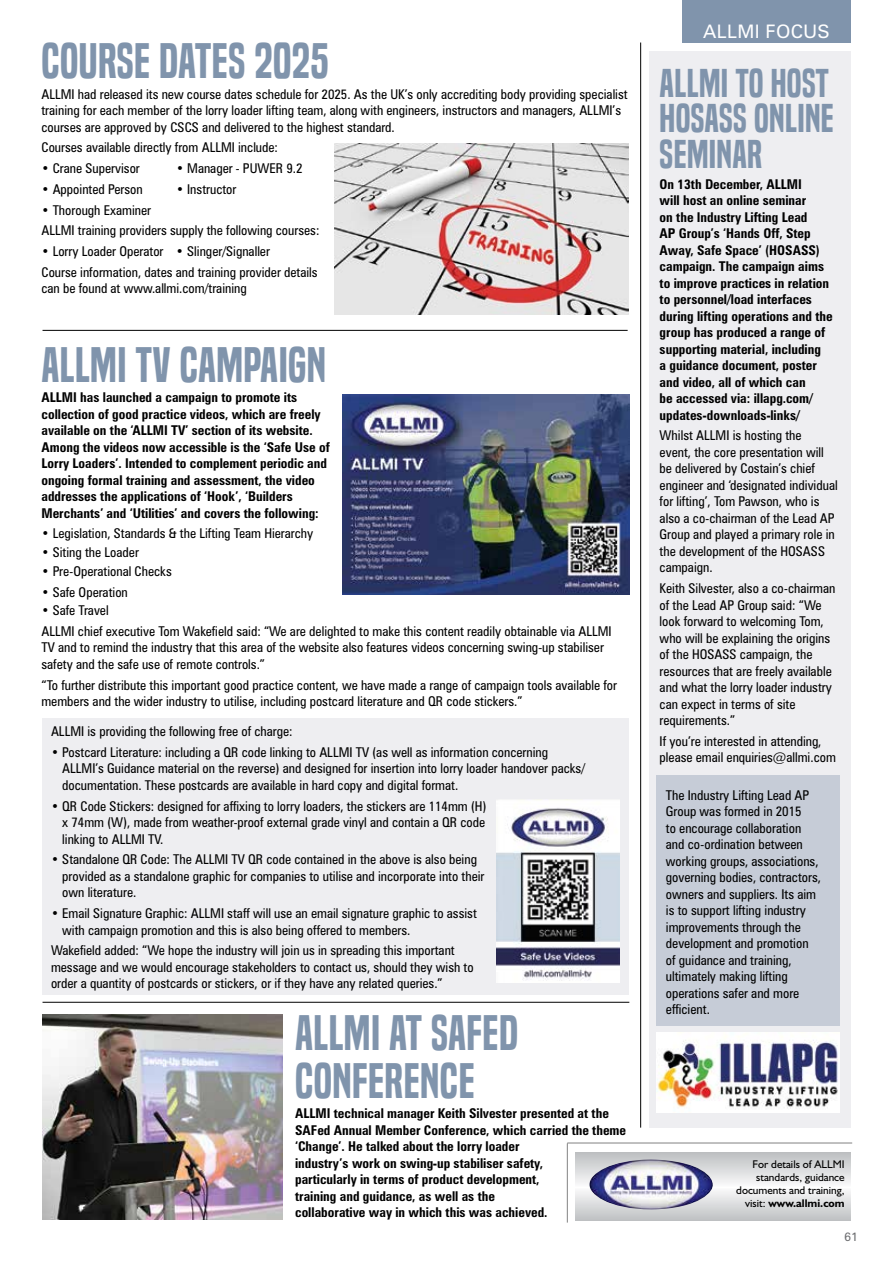
<style>
.page{position:relative;width:893px;height:1263px;background:#fff}
.page>*{position:absolute;margin:0;border:0;box-sizing:border-box;transform-origin:0 0}
.t1{font:46.5px/47.8px "Built Titling Sb";letter-spacing:.01em;color:#8094ac}
.t2{font:37.5px/35.8px "Built Titling Sb";letter-spacing:.01em;color:#8094ac}
.t3{font:18.6px "Zurich BT";color:#fff}
.t4{font:condensed 13.5px/16.5px "Zurich BT";color:#000}
.t5{font:700 condensed 13.5px/16.5px "Zurich BT";color:#000}
.t6{font:12px "Zurich BT";color:#6d6e71}
.t7{font:11.25px/12.9px "Humanist 521 BT";color:#000;text-align:right}
.s1{font-weight:700}
</style>
<div class="page">
<div style="left:42px;top:719px;width:586px;height:276px;background:#eeeef1"></div>
<div style="left:649px;top:51px;width:201px;height:1076px;background:#eeeef1"></div>
<div style="left:656px;top:775px;width:183px;height:251px;background:#c6ccd7"></div>
<div style="left:682px;top:0;width:169px;height:43px;background:#8094ac"></div>
<svg style="left:575px;top:1152px;width:276px;height:68px"></svg>
<img style="left:589px;top:1159px;width:125px;height:50px">
<hr style="left:567px;top:1142px;width:285px;height:1px;background:#000">
<hr style="left:567px;top:1143px;width:1px;height:79px;background:#000">
<hr style="left:640px;top:43px;width:1px;height:1084px;background:#000">
<hr style="left:43px;top:330px;width:585px;height:1px;background:#000">
<hr style="left:43px;top:1002px;width:586px;height:1px;background:#000">
<img style="left:656px;top:1032px;width:184px;height:80px">
<img style="left:42px;top:1014px;width:240px;height:205px">
<img style="left:334px;top:144px;width:294px;height:171px">
<img style="left:343px;top:395px;width:286px;height:199px">
<img style="left:497px;top:799px;width:122px;height:183px">
<h1 class="t1" style="left:41px;top:37px;width:289px">COURSE DATES 2025</h1>
<p class="t4" style="left:41px;top:86px;width:588px">ALLMI had released its new course dates schedule for 2025. As the UK’s only accrediting body providing specialist training for each member of the lorry loader lifting team, along with engineers, instructors and managers, ALLMI’s courses are approved by CSCS and delivered to the highest standard.</p>
<p class="t4" style="left:41px;top:139px;width:238px">Courses available directly from ALLMI include:</p>
<p class="t4" style="left:41px;top:160px;width:100px">• Crane Supervisor</p>
<p class="t4" style="left:41px;top:181px;width:103px">• Appointed Person</p>
<p class="t4" style="left:41px;top:199px;width:279px;line-height:20.7px">• Thorough Examiner<br>ALLMI training providers supply the following courses:</p>
<p class="t4" style="left:41px;top:241px;width:278px;line-height:20.7px">• Lorry Loader Operator • Slinger/Signaller<br>Course information, dates and training provider details</p>
<p class="t4" style="left:41px;top:280px;width:207px">can be found at www.allmi.com/training</p>
<p class="t4" style="left:176px;top:160px;width:128px">• Manager - PUWER 9.2</p>
<p class="t4" style="left:176px;top:181px;width:62px">• Instructor</p>
<h1 class="t1" style="left:41px;top:341px;width:18px">ALLMI</h1>
<h1 class="t1" style="left:135px;top:341px;width:192px">TV CAMPAIGN</h1>
<p class="t5" style="left:41px;top:389px;width:290px">ALLMI has launched a campaign to promote its collection of good practice videos, which are freely available on the ‘ALLMI TV’ section of its website.<br>Among the videos now accessible is the ‘Safe Use of Lorry Loaders’. Intended to complement periodic and ongoing formal training and assessment, the video addresses the applications of ‘Hook’, ‘Builders Merchants’ and ‘Utilities’ and covers the following:</p>
<p class="t4" style="left:41px;top:525px;width:273px">• Legislation, Standards &amp; the Lifting Team Hierarchy</p>
<p class="t4" style="left:41px;top:544px;width:99px">• Siting the Loader</p>
<p class="t4" style="left:41px;top:563px;width:132px">• Pre-Operational Checks</p>
<p class="t4" style="left:41px;top:583px;width:88px">• Safe Operation</p>
<p class="t4" style="left:41px;top:600px;width:572px;line-height:20.7px">• Safe Travel<br>ALLMI chief executive Tom Wakefield said: “We are delighted to make this content readily obtainable via ALLMI</p>
<p class="t4" style="left:41px;top:639px;width:564px">TV and to remind the industry that this area of the website also features videos concerning swing-up stabiliser safety and the safe use of remote controls.”</p>
<p class="t4" style="left:41px;top:676px;width:577px">“To further distribute this important good practice content, we have made a range of campaign tools available for members and the wider industry to utilise, including postcard literature and QR code stickers.”</p>
<p class="t4" style="left:51px;top:723px;width:243px">ALLMI is providing the following free of charge:</p>
<p class="t4" style="left:62px;top:744px;width:524px;text-indent:-11px">• Postcard Literature: including a QR code linking to ALLMI TV (as well as information concerning<br>ALLMI’s Guidance material on the reverse) and designed for insertion into lorry loader handover packs/ documentation. These postcards are available in hard copy and digital format.</p>
<p class="t4" style="left:62px;top:797px;width:426px;text-align:justify;text-indent:-11px">• QR Code Stickers: designed for affixing to lorry loaders, the stickers are 114mm (H) x 74mm (W), made from weather-proof external grade vinyl and contain a QR code linking to ALLMI TV.</p>
<p class="t4" style="left:62px;top:851px;width:424px;text-indent:-11px">• Standalone QR Code: The ALLMI TV QR code contained in the above is also being provided as a standalone graphic for companies to utilise and incorporate into their own literature.</p>
<p class="t4" style="left:62px;top:905px;width:416px;text-indent:-11px">• Email Signature Graphic: ALLMI staff will use an email signature graphic to assist with campaign promotion and this is also being offered to members.</p>
<p class="t4" style="left:51px;top:942px;width:424px">Wakefield added: “We hope the industry will join us in spreading this important message and we would encourage stakeholders to contact us, should they wish to order a quantity of postcards or stickers, or if they have any related queries.”</p>
<h1 class="t1" style="left:295px;top:1009px;width:224px;text-indent:94px">AT SAFED<br>CONFERENCE</h1>
<p class="t5" style="left:295px;top:1105px;width:332px">ALLMI technical manager Keith Silvester presented at the SAFed Annual Member Conference, which carried the theme ‘Change’. He talked about the lorry loader<br>industry’s work on swing-up stabiliser safety,<br>particularly in terms of product development,<br>training and guidance, as well as the<br>collaborative way in which this was achieved.</p>
<h1 class="t1" style="left:295px;top:1009px;width:18px">ALLMI</h1>
<h3 class="t3" style="left:703px;top:20px;width:12px">ALLMI</h3>
<h3 class="t3" style="left:766px;top:20px;width:25px">FOCUS</h3>
<h2 class="t2" style="left:660px;top:65px;width:15px">ALLMI</h2>
<h2 class="t2" style="left:735px;top:65px;width:95px">TO HOST</h2>
<h2 class="t2" style="left:660px;top:101px;width:9px">HOSASS</h2>
<h2 class="t2" style="left:660px;top:101px;width:176px;text-indent:94px">ONLINE<br>SEMINAR</h2>
<p class="t5" style="left:660px;top:176px;width:174px">On 13th December, ALLMI<br>will host an online seminar<br>on the Industry Lifting Lead<br>AP Group’s ‘Hands Off, Step<br>Away, Safe Space’ (HOSASS) campaign. The campaign aims to improve practices in relation to personnel/load interfaces during lifting operations and the group has produced a range of supporting material, including<br>a guidance document, poster and video, all of which can<br>be accessed via: illapg.com/ updates-downloads-links/</p>
<p class="t4" style="left:660px;top:427px;width:180px">Whilst ALLMI is hosting the<br>event, the core presentation will be delivered by Costain’s chief engineer and ‘designated individual for lifting’, Tom Pawson, who is also a co-chairman of the Lead AP<br>Group and played a primary role in the development of the HOSASS campaign.</p>
<p class="t4" style="left:660px;top:580px;width:177px">Keith Silvester, also a co-chairman of the Lead AP Group said: “We look forward to welcoming Tom, who will be explaining the origins of the HOSASS campaign, the resources that are freely available and what the lorry loader industry can expect in terms of site requirements.”</p>
<p class="t4" style="left:660px;top:733px;width:178px">If you’re interested in attending, please email enquiries@allmi.com</p>
<p class="t4" style="left:666px;top:786px;width:157px">The Industry Lifting Lead AP<br>Group was formed in 2015<br>to encourage collaboration and co-ordination between working groups, associations, governing bodies, contractors, owners and suppliers. Its aim is to support lifting industry improvements through the development and promotion of guidance and training, ultimately making lifting operations safer and more efficient.</p>
<p class="t7" style="left:736px;top:1158px;width:110px">For details of ALLMI standards, guidance documents and training, visit: <span class="s1">www.allmi.com</span></p>
<p class="t6" style="left:844px;top:1230px;width:15px">61</p>
</div>
